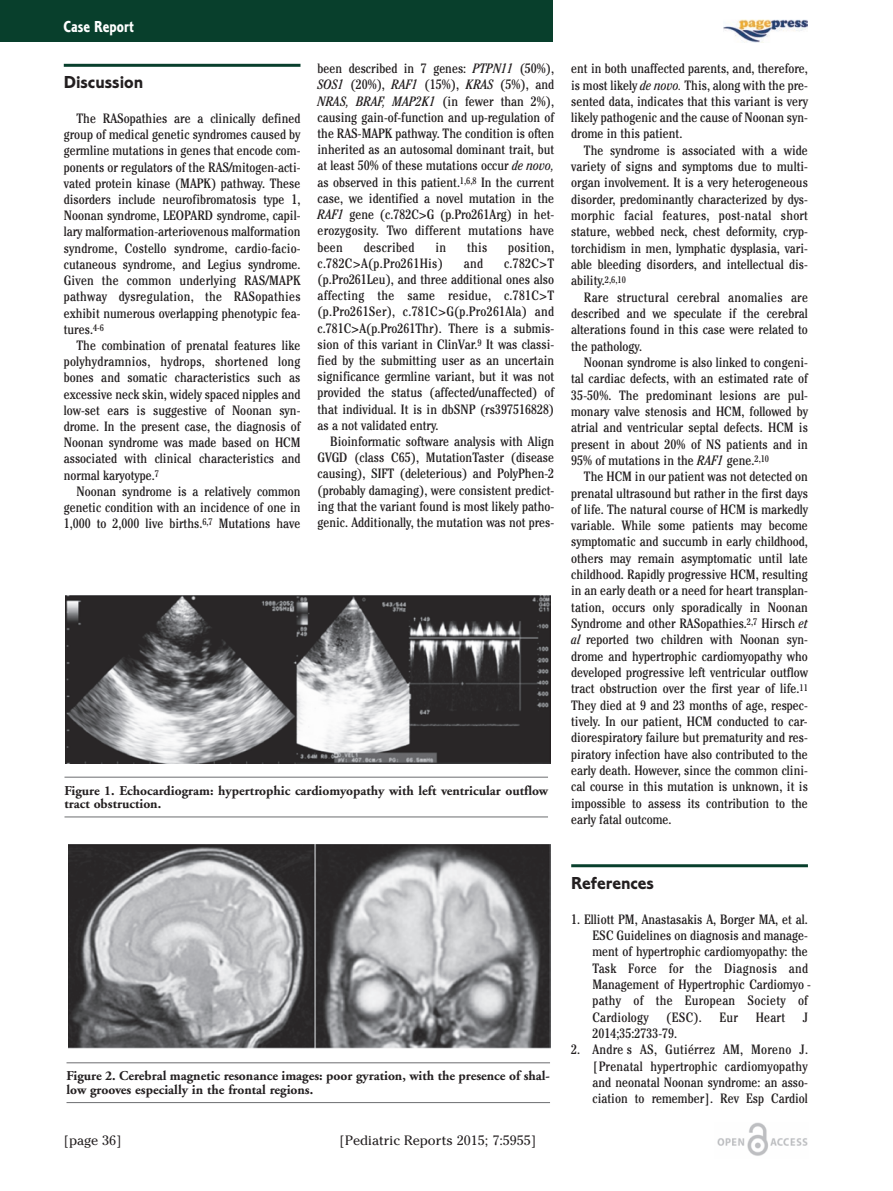
<style>
.page{position:relative;width:893px;height:1191px;background:#fff}
.page>*{position:absolute;margin:0;border:0;box-sizing:border-box;transform-origin:0 0}
.t1{font:18px "Corinthian Bold Plain";color:#231f20}
.t2{font:16.5px "Corinthian Bold Condensed Plain";color:#fff}
.t3{font:condensed 13.5px/16.4px "Cheltenham";color:#231f20;text-align:justify}
.t4{font:700 13.5px/13.5px "Adobe Garamond";color:#231f20}
.t5{font:condensed 13.5px "Cheltenham";letter-spacing:.02em;color:#231f20}
.t6{font:13.5px "Cheltenham";color:#231f20}
.s1{font-style:italic}
</style>
<div class="page">
<hr style="left:64px;top:64px;width:236px;height:3px;background:#083f2c">
<hr style="left:571px;top:864px;width:237px;height:3px;background:#083f2c">
<div style="left:0;top:0;width:553px;height:42px;background:#083f2c"></div>
<img style="left:717px;top:1123px;width:91px;height:33px">
<img style="left:723px;top:19px;width:84px;height:24px">
<hr style="left:64px;top:777px;width:484px;height:1px;background:#6c6d70">
<hr style="left:64px;top:816px;width:484px;height:1px;background:#6c6d70">
<img style="left:65px;top:595px;width:485px;height:168px">
<img style="left:68px;top:844px;width:483px;height:204px">
<hr style="left:67px;top:1062px;width:483px;height:1px;background:#6c6d70">
<hr style="left:67px;top:1102px;width:483px;height:1px;background:#6c6d70">
<p class="t2" style="left:63px;top:21px;width:72px">Case Report</p>
<h1 class="t1" style="left:64px;top:76px;width:81px">Discussion</h1>
<p class="t3" style="left:64px;top:112px;width:238px;text-indent:13px">The RASopathies are a clinically defined group of medical genetic syndromes caused by germline mutations in genes that encode com&shy;ponents or regulators of the RAS/mitogen-acti&shy;vated protein kinase (MAPK) pathway. These disorders include neurofibromatosis type 1, Noonan syndrome, LEOPARD syndrome, capil&shy;lary malformation-arteriovenous malformation syndrome, Costello syndrome, cardio-facio&shy;cutaneous syndrome, and Legius syndrome.<br>Given the common underlying RAS/MAPK pathway dysregulation, the RASopathies exhibit numerous overlapping phenotypic fea&shy;tures.<sup>4-6</sup></p>
<p class="t3" style="left:64px;top:338px;width:238px;text-indent:13px">The combination of prenatal features like polyhydramnios, hydrops, shortened long bones and somatic characteristics such as excessive neck skin, widely spaced nipples and low-set ears is suggestive of Noonan syn&shy;drome. In the present case, the diagnosis of Noonan syndrome was made based on HCM associated with clinical characteristics and normal karyotype.<sup>7</sup></p>
<p class="t3" style="left:64px;top:484px;width:238px;text-indent:13px">Noonan syndrome is a relatively common genetic condition with an incidence of one in 1,000 to 2,000 live births.<sup>6,7</sup> Mutations have</p>
<p class="t3" style="left:317px;top:62px;width:238px">been described in 7 genes: <span class="s1">PTPN11</span> (50%), <span class="s1">SOS1</span> (20%), <span class="s1">RAF1</span> (15%), <span class="s1">KRAS</span> (5%), and <span class="s1">NRAS, BRAF, MAP2K1</span> (in fewer than 2%), causing gain-of-function and up-regulation of the RAS-MAPK pathway. The condition is often inherited as an autosomal dominant trait, but at least 50% of these mutations occur <span class="s1">de novo, </span>as observed in this patient.<sup>1,6,8</sup> In the current case, we identified a novel mutation in the <span class="s1">RAF1</span> gene (c.782C&gt;G (p.Pro261Arg) in het&shy;erozygosity. Two different mutations have been</p>
<p class="t5" style="left:364px;top:242px;width:52px">described</p>
<p class="t3" style="left:435px;top:240px;width:12px">in</p>
<p class="t3" style="left:467px;top:240px;width:22px">this</p>
<p class="t5" style="left:508px;top:242px;width:48px">position,</p>
<p class="t5" style="left:317px;top:258px;width:127px">c.782C&gt;A(p.Pro261His)</p>
<p class="t3" style="left:464px;top:256px;width:21px">and</p>
<p class="t3" style="left:317px;top:256px;width:238px;text-indent:187px">c.782C&gt;T (p.Pro261Leu), and three additional ones also affecting the same residue, c.781C&gt;T (p.Pro261Ser), c.781C&gt;G(p.Pro261Ala) and c.781C&gt;A(p.Pro261Thr). There is a submis&shy;sion of this variant in ClinVar.<sup>9</sup> It was classi&shy;fied by the submitting user as an uncertain significance germline variant, but it was not provided the status (affected/unaffected) of that individual. It is in dbSNP (rs397516828) as a not validated entry.</p>
<p class="t3" style="left:317px;top:434px;width:238px;text-indent:13px">Bioinformatic software analysis with Align GVGD (class C65), MutationTaster (disease causing), SIFT (deleterious) and PolyPhen-2 (probably damaging), were consistent predict&shy;ing that the variant found is most likely patho&shy;genic. Additionally, the mutation was not pres-</p>
<p class="t4" style="left:64px;top:784px;width:485px">Figure 1. Echocardiogram: hypertrophic cardiomyopathy with left ventricular outflow tract obstruction.</p>
<p class="t3" style="left:571px;top:62px;width:238px">ent in both unaffected parents, and, therefore, is most likely <span class="s1">de novo.</span> This, along with the pre&shy;sented data, indicates that this variant is very likely pathogenic and the cause of Noonan syn&shy;drome in this patient.</p>
<p class="t3" style="left:571px;top:143px;width:238px;text-indent:13px">The syndrome is associated with a wide variety of signs and symptoms due to multi&shy;organ involvement. It is a very heterogeneous disorder, predominantly characterized by dys&shy;morphic facial features, post-natal short stature, webbed neck, chest deformity, cryp&shy;torchidism in men, lymphatic dysplasia, vari&shy;able bleeding disorders, and intellectual dis&shy;ability.<sup>2,6,10</sup></p>
<p class="t3" style="left:571px;top:290px;width:238px;text-indent:13px">Rare structural cerebral anomalies are described and we speculate if the cerebral alterations found in this case were related to the pathology.</p>
<p class="t3" style="left:571px;top:355px;width:238px;text-indent:13px">Noonan syndrome is also linked to congeni&shy;tal cardiac defects, with an estimated rate of 35-50%. The predominant lesions are pul&shy;monary valve stenosis and HCM, followed by atrial and ventricular septal defects. HCM is present in about 20% of NS patients and in 95% of mutations in the <span class="s1">RAF1</span> gene.<sup>2,10</sup></p>
<p class="t3" style="left:571px;top:470px;width:238px;text-indent:13px">The HCM in our patient was not detected on prenatal ultrasound but rather in the first days of life. The natural course of HCM is markedly variable. While some patients may become symptomatic and succumb in early childhood, others may remain asymptomatic until late childhood. Rapidly progressive HCM, resulting in an early death or a need for heart transplan&shy;tation, occurs only sporadically in Noonan Syndrome and other RASopathies.<sup>2,7</sup> Hirsch <span class="s1">et al</span> reported two children with Noonan syn&shy;drome and hypertrophic cardiomyopathy who developed progressive left ventricular outflow tract obstruction over the first year of life.<sup>11<br></sup>They died at 9 and 23 months of age, respec&shy;tively. In our patient, HCM conducted to car&shy;diorespiratory failure but prematurity and res&shy;piratory infection have also contributed to the early death. However, since the common clini&shy;cal course in this mutation is unknown, it is impossible to assess its contribution to the early fatal outcome.</p>
<p class="t4" style="left:67px;top:1070px;width:485px">Figure 2. Cerebral magnetic resonance images: poor gyration, with the presence of shal&shy;low grooves especially in the frontal regions.</p>
<p class="t6" style="left:64px;top:1132px;width:59px">[page 36]</p>
<p class="t6" style="left:340px;top:1132px;width:198px">[Pediatric Reports 2015; 7:5955]</p>
<h1 class="t1" style="left:571px;top:876px;width:84px">References</h1>
<p class="t3" style="left:592px;top:912px;width:220px;text-align:left;text-indent:-21px">1. Elliott PM, Anastasakis A, Borger MA, et al.<br>ESC Guidelines on diagnosis and manage&shy;ment of hypertrophic cardiomyopathy: the Task Force for the Diagnosis and Management of Hypertrophic Cardiomyo - pathy of the European Society of Cardiology</p>
<p class="t3" style="left:666px;top:1010px;width:37px">(ESC).</p>
<p class="t3" style="left:720px;top:1010px;width:20px">Eur</p>
<p class="t3" style="left:756px;top:1010px;width:31px">Heart</p>
<p class="t3" style="left:803px;top:1010px;width:7px">J</p>
<p class="t3" style="left:592px;top:1026px;width:86px">2014;35:2733-79.</p>
<p class="t3" style="left:592px;top:1042px;width:217px;text-indent:-21px">2. Andre s AS, Gutiérrez AM, Moreno J. [Prenatal hypertrophic cardiomyopathy and neonatal Noonan syndrome: an asso&shy;ciation to remember]. Rev Esp Cardiol</p>
</div>
